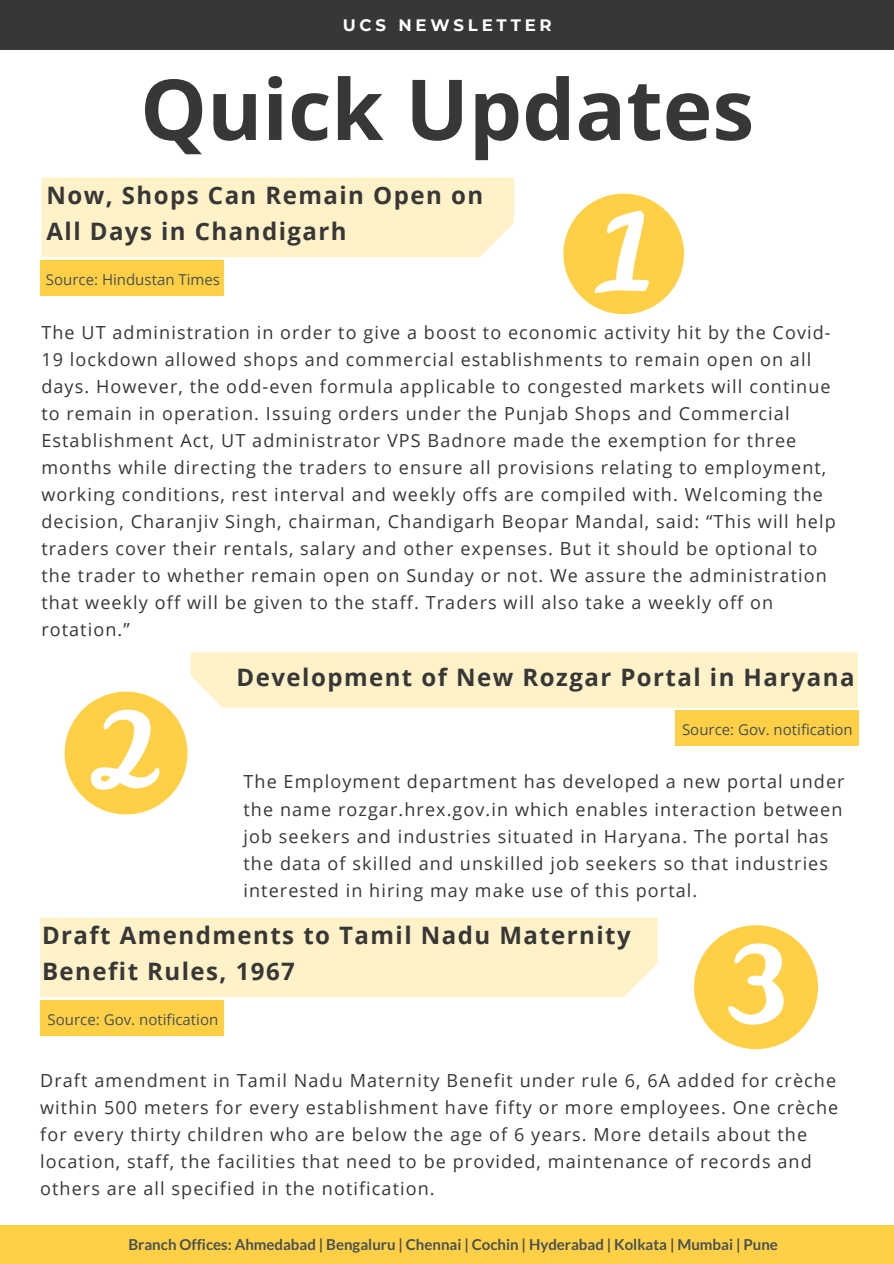
<style>
.page{position:relative;width:894px;height:1264px;background:#fff}
.page>*{position:absolute;margin:0;border:0;box-sizing:border-box;transform-origin:0 0}
.t1{font:700 84px "Open Sans";color:#373737}
.t2{font:700 24px/36px "Open Sans";letter-spacing:.06em;color:#373737}
.t3{font:18px/27px "Open Sans";letter-spacing:.06em;color:#373737}
.t4{font:700 16.5px "Montserrat";letter-spacing:.23em;color:#fff}
.t5{font:700 15px "Lato";color:#485155}
.t6{font:15px "Open Sans";color:#485155}
</style>
<div class="page">
<div style="left:0;top:0;width:893px;height:49px;background:#373737"></div>
<div style="left:0;top:1225px;width:893px;height:38px;background:#ffd046"></div>
<div style="left:41px;top:177px;width:473px;height:80px;background:#fff1c8"></div>
<div style="left:41px;top:261px;width:183px;height:35px;background:#ffd046"></div>
<svg style="left:563px;top:194px;width:120px;height:120px"></svg>
<svg style="left:65px;top:652px;width:792px;height:162px"></svg>
<div style="left:40px;top:917px;width:618px;height:80px;background:#fff1c8"></div>
<div style="left:41px;top:1000px;width:183px;height:35px;background:#ffd046"></div>
<svg style="left:694px;top:925px;width:123px;height:124px"></svg>
<p class="t4" style="left:342px;top:15px;width:210px">UCS NEWSLETTER</p>
<h1 class="t1" style="left:140px;top:50px;width:615px">Quick Updates</h1>
<h2 class="t2" style="left:46px;top:177px;width:438px">Now, Shops Can Remain Open on<br>All Days in Chandigarh</h2>
<p class="t6" style="left:46px;top:268px;width:176px">Source: Hindustan Times</p>
<p class="t3" style="left:41px;top:318px;width:795px">The UT administration in order to give a boost to economic activity hit by the Covid-19 lockdown allowed shops and commercial establishments to remain open on all days. However, the odd-even formula applicable to congested markets will continue to remain in operation. Issuing orders under the Punjab Shops and Commercial Establishment Act, UT administrator VPS Badnore made the exemption for three months while directing the traders to ensure all provisions relating to employment, working conditions, rest interval and weekly offs are compiled with. Welcoming the decision, Charanjiv Singh, chairman, Chandigarh Beopar Mandal, said: “This will help traders cover their rentals, salary and other expenses. But it should be optional to the trader to whether remain open on Sunday or not. We assure the administration that weekly off will be given to the staff. Traders will also take a weekly off on rotation.”</p>
<h2 class="t2" style="left:236px;top:658px;width:619px">Development of New Rozgar Portal in Haryana</h2>
<p class="t6" style="left:681px;top:718px;width:172px">Source: Gov. notification</p>
<p class="t3" style="left:243px;top:768px;width:602px">The Employment department has developed a new portal under the name rozgar.hrex.gov.in which enables interaction between job seekers and industries situated in Haryana. The portal has the data of skilled and unskilled job seekers so that industries interested in hiring may make use of this portal.</p>
<h2 class="t2" style="left:42px;top:917px;width:590px">Draft Amendments to Tamil Nadu Maternity<br>Benefit Rules, 1967</h2>
<p class="t6" style="left:48px;top:1008px;width:172px">Source: Gov. notification</p>
<p class="t3" style="left:40px;top:1066px;width:799px">Draft amendment in Tamil Nadu Maternity Benefit under rule 6, 6A added for crèche within 500 meters for every establishment have fifty or more employees. One crèche for every thirty children who are below the age of 6 years. More details about the location, staff, the facilities that need to be provided, maintenance of records and others are all specified in the notification.</p>
<p class="t5" style="left:128px;top:1234px;width:650px">Branch Offices: Ahmedabad | Bengaluru | Chennai | Cochin | Hyderabad | Kolkata | Mumbai | Pune</p>
</div>
